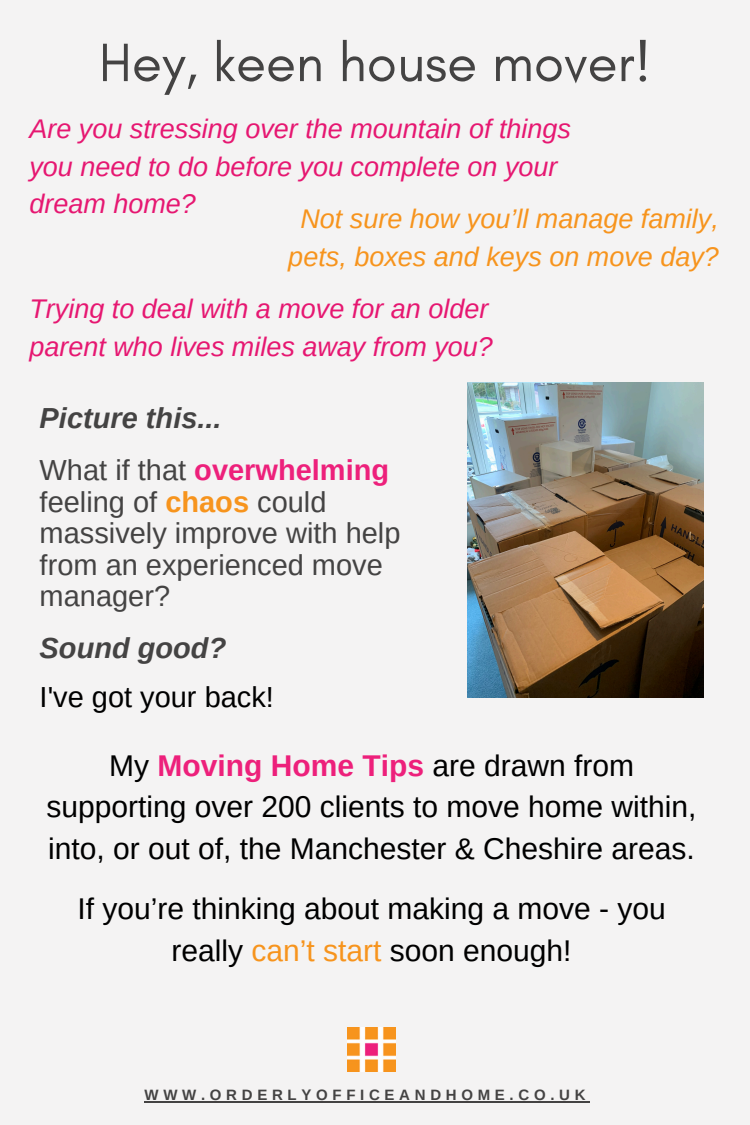
<style>
.page{position:relative;width:750px;height:1125px;background:#f4f3f3}
.page>*{position:absolute;margin:0;border:0;box-sizing:border-box;transform-origin:0 0}
.t1{font:55px "Glacial Indifference";color:#444343}
.t2{font:30px/41.2px "Arimo";color:#000;text-align:center}
.t3{font:29px/31.5px "Arimo";color:#444343}
.t4{font:italic 700 29px "Arimo";color:#444343}
.t5{font:29px "Arimo";color:#000}
.t6{font:italic 27px/37.5px "Arimo";color:#e61771}
.t7{font:italic 27px/37.5px "Arimo";color:#f7941d;text-align:center}
.t8{font:700 15px "Arimo";letter-spacing:.315em;color:#444343}
.s1{font-weight:700;color:#ed207b}
.s2{font-weight:700;color:#f7941d}
.s3{color:#f7941d}
</style>
<div class="page">
<img style="left:348px;top:1028px;width:48px;height:44px">
<img style="left:467px;top:383px;width:236px;height:315px">
<hr style="left:145px;top:1102px;width:445px;height:1px;background:#444343">
<h3 class="t1" style="left:99px;top:29px;width:554px">Hey, keen house mover!</h3>
<h2 class="t6" style="left:29px;top:110px;width:543px">Are you stressing over the mountain of things you need to do before you complete on your dream home?</h2>
<h3 class="t7" style="left:288px;top:200px;width:432px">Not sure how you’ll manage family, pets, boxes and keys on move day?</h3>
<p class="t6" style="left:29px;top:290px;width:465px">Trying to deal with a move for an older parent who lives miles away from you?</p>
<h3 class="t4" style="left:40px;top:402px;width:184px">Picture this...</h3>
<h2 class="t3" style="left:40px;top:454px;width:362px">What if that <span class="s1">overwhelming </span>feeling of <span class="s2">chaos</span> could massively improve with help from an experienced move manager?</h2>
<h3 class="t4" style="left:40px;top:632px;width:188px">Sound good?</h3>
<p class="t5" style="left:40px;top:681px;width:236px">I've got your back!</p>
<h3 class="t2" style="left:47px;top:745px;width:652px">My <span class="s1">Moving Home Tips</span> are drawn from supporting over 200 clients to move home within, into, or out of, the Manchester &amp; Cheshire areas.</h3>
<h3 class="t2" style="left:77px;top:888px;width:590px">If you’re thinking about making a move - you really <span class="s3">can’t start</span> soon enough!</h3>
<p class="t8" style="left:145px;top:1086px;width:443px">WWW.ORDERLYOFFICEANDHOME.CO.UK</p>
</div>
